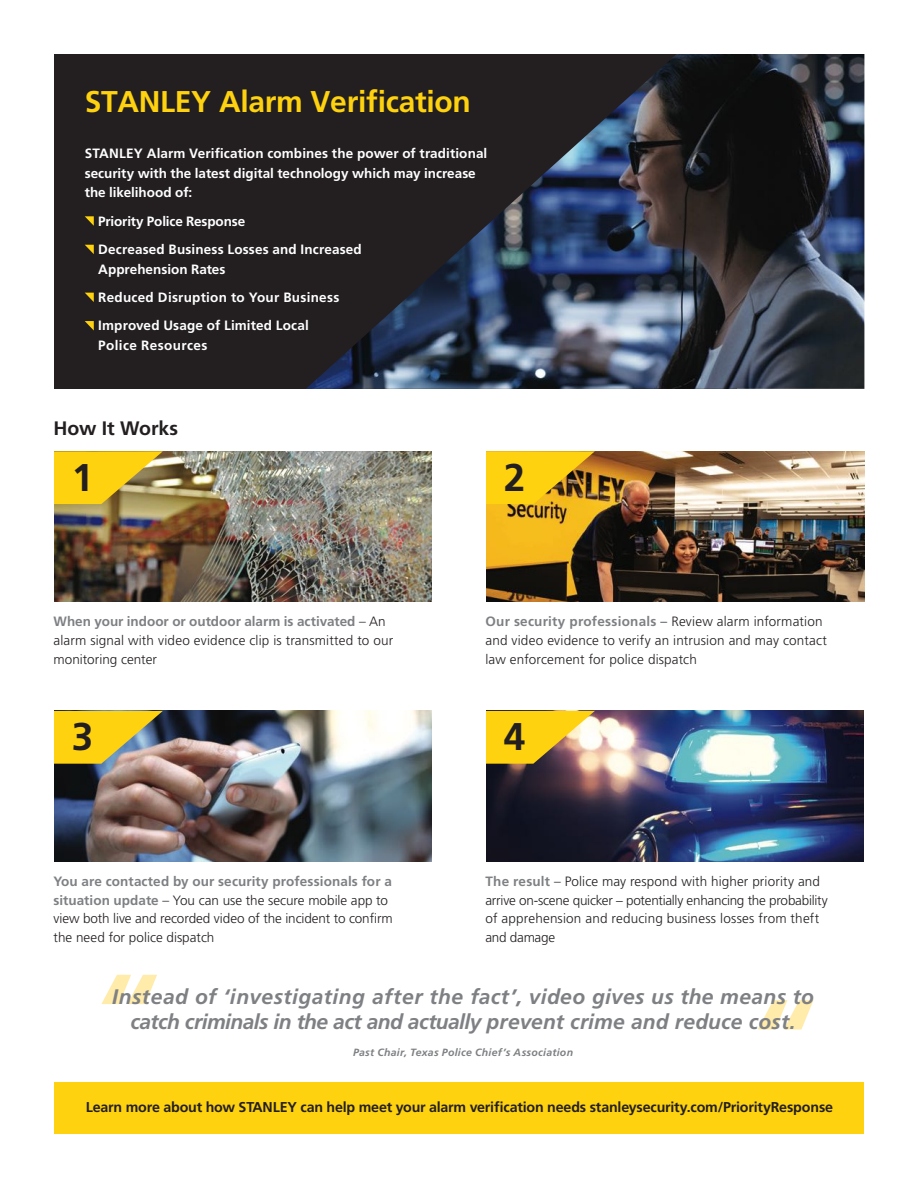
<style>
.page{position:relative;width:918px;height:1188px;background:#fff}
.page>*{position:absolute;margin:0;border:0;box-sizing:border-box;transform-origin:0 0}
.t1{font:italic 700 117.3px "Frutiger";color:#ffebaa}
.t2{font:700 38.55px "Frutiger";color:#231f20}
.t3{font:700 30px "Frutiger";letter-spacing:-.01em;color:#fed20e}
.t4{font:italic 700 21px/25.5px "Frutiger";letter-spacing:.015em;color:#7e8083;text-align:center}
.t5{font:700 19.5px "Frutiger";letter-spacing:-.005em;color:#231f20}
.t6{font:700 14.25px "Frutiger";letter-spacing:-.015em;color:#231f20}
.t7{font:300 13.5px/18.8px "Frutiger";letter-spacing:.005em;color:#231f20}
.t8{font:700 13.5px/28.3px "Frutiger";letter-spacing:.01em;color:#fff}
.t9{font:700 13.5px "Frutiger";letter-spacing:.03em;color:#fff}
.t10{font:italic 700 10.5px "Frutiger";letter-spacing:.025em;color:#7e8083}
.s1{font-weight:700;color:#7e8083}
</style>
<div class="page">
<img style="left:486px;top:451px;width:378px;height:150px">
<img style="left:54px;top:451px;width:378px;height:150px">
<img style="left:54px;top:711px;width:378px;height:150px">
<img style="left:486px;top:711px;width:378px;height:150px">
<svg style="left:54px;top:451px;width:109px;height:53px;background:#e2be26"></svg>
<svg style="left:54px;top:711px;width:109px;height:53px;background:#dcbe37"></svg>
<img style="left:486px;top:451px;width:109px;height:53px">
<svg style="left:486px;top:711px;width:109px;height:53px;background:#ebc537"></svg>
<div style="left:54px;top:1082px;width:810px;height:52px;background:#fed20e"></div>
<div style="left:54px;top:54px;width:683px;height:335px;background:#231f20"></div>
<img style="left:306px;top:54px;width:558px;height:335px">
<svg style="left:85px;top:216px;width:9px;height:10px"></svg>
<svg style="left:85px;top:245px;width:9px;height:9px"></svg>
<svg style="left:85px;top:293px;width:9px;height:9px"></svg>
<svg style="left:85px;top:321px;width:9px;height:9px"></svg>
<h3 class="t3" style="left:85px;top:84px;width:388px">STANLEY Alarm Verification</h3>
<p class="t8" style="left:85px;top:144px;width:404px;line-height:19.5px">STANLEY Alarm Verification combines the power of traditional security with the latest digital technology which may increase the likelihood of:</p>
<p class="t8" style="left:98px;top:207px;width:265px">Priority Police Response<br>Decreased Business Losses and Increased</p>
<p class="t8" style="left:98px;top:255px;width:243px">Apprehension Rates<br>Reduced Disruption to Your Business<br>Improved Usage of Limited Local</p>
<p class="t9" style="left:98px;top:337px;width:111px">Police Resources</p>
<h3 class="t5" style="left:53px;top:417px;width:126px">How It Works</h3>
<h2 class="t2" style="left:72px;top:455px;width:23px">1</h2>
<h2 class="t2" style="left:504px;top:455px;width:23px">2</h2>
<p class="t7" style="left:53px;top:612px;width:341px"><span class="s1">When your indoor or outdoor alarm is activated –</span> An alarm signal with video evidence clip is transmitted to our monitoring center</p>
<h2 class="t2" style="left:72px;top:714px;width:23px">3</h2>
<p class="t7" style="left:53px;top:872px;width:341px"><span class="s1">You are contacted by our security professionals for a situation update –</span> You can use the secure mobile app to view both live and recorded video of the incident to confirm the need for police dispatch</p>
<p class="t7" style="left:485px;top:612px;width:343px"><span class="s1">Our security professionals –</span> Review alarm information and video evidence to verify an intrusion and may contact law enforcement for police dispatch</p>
<h2 class="t2" style="left:504px;top:714px;width:23px">4</h2>
<p class="t7" style="left:485px;top:872px;width:344px"><span class="s1">The result –</span> Police may respond with higher priority and arrive on-scene quicker – potentially enhancing the probability of apprehension and reducing business losses from theft and damage</p>
<h1 class="t1" style="left:92px;top:947px;width:60px">“</h1>
<h3 class="t4" style="left:112px;top:984px;width:703px">Instead of ‘investigating after the fact’, video gives us the means to catch criminals in the act and actually prevent crime and reduce cost.</h3>
<p class="t10" style="left:353px;top:1047px;width:222px">Past Chair, Texas Police Chief’s Association</p>
<h1 class="t1" style="left:748px;top:972px;width:60px">“</h1>
<p class="t6" style="left:86px;top:1099px;width:749px">Learn more about how STANLEY can help meet your alarm verification needs stanleysecurity.com/PriorityResponse</p>
</div>
